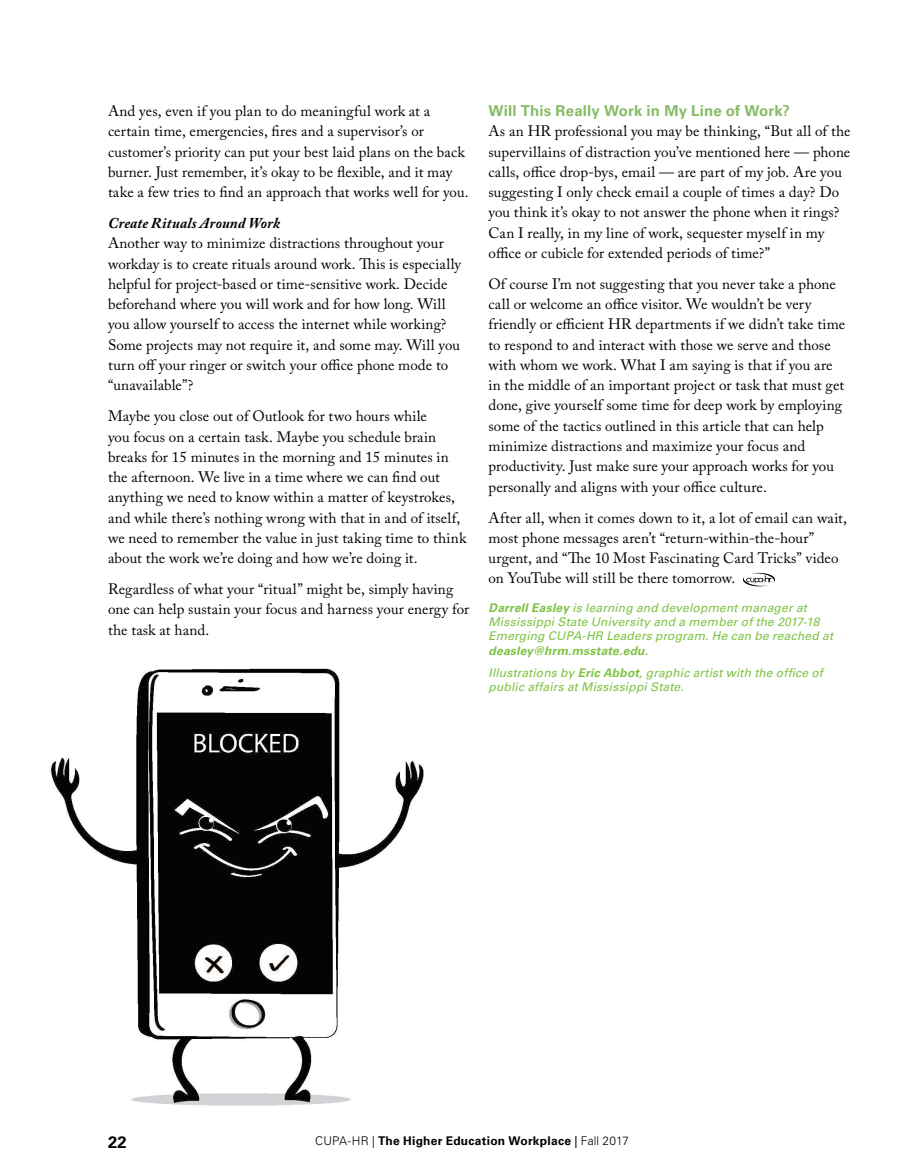
<style>
.page{position:relative;width:905px;height:1175px;background:#fff}
.page>*{position:absolute;margin:0;border:0;box-sizing:border-box;transform-origin:0 0}
.t1{font:700 16.5px "Univers LT Std";color:#000}
.t2{font:15px/20.2px "Adobe Caslon Pro";letter-spacing:.005em;color:#000}
.t3{font:700 15px "Univers LT Std";letter-spacing:.01em;color:#86bc65}
.t4{font:italic 700 15px "Adobe Caslon Pro";letter-spacing:.01em;color:#000}
.t5{font:italic 12px/14.4px "Univers LT Std";letter-spacing:.015em;color:#7dc242}
.t6{font:700 12px "Univers LT Std";letter-spacing:.02em;color:#000}
.s1{font-weight:700}
.s2{font-weight:300}
.s3{font-weight:400}
</style>
<div class="page">
<svg style="left:743px;top:573px;width:32px;height:13px"></svg>
<img style="left:50px;top:668px;width:374px;height:438px">
<p class="t2" style="left:108px;top:101px;width:362px">And yes, even if you plan to do meaningful work at a certain time, emergencies, fires and a supervisor’s or customer’s priority can put your best laid plans on the back burner. Just remember, it’s okay to be flexible, and it may take a few tries to find an approach that works well for you.</p>
<p class="t4" style="left:108px;top:214px;width:173px">Create Rituals Around Work</p>
<p class="t2" style="left:108px;top:233px;width:354px">Another way to minimize distractions throughout your workday is to create rituals around work. This is especially helpful for project-based or time-sensitive work. Decide beforehand where you will work and for how long. Will you allow yourself to access the internet while working?<br>Some projects may not require it, and some may. Will you turn off your ringer or switch your office phone mode to “unavailable”?</p>
<p class="t2" style="left:108px;top:406px;width:360px">Maybe you close out of Outlook for two hours while<br>you focus on a certain task. Maybe you schedule brain breaks for 15 minutes in the morning and 15 minutes in the afternoon. We live in a time where we can find out anything we need to know within a matter of keystrokes, and while there’s nothing wrong with that in and of itself, we need to remember the value in just taking time to think about the work we’re doing and how we’re doing it.</p>
<p class="t2" style="left:108px;top:579px;width:363px">Regardless of what your “ritual” might be, simply having one can help sustain your focus and harness your energy for the task at hand.</p>
<p class="t3" style="left:488px;top:102px;width:303px">Will This Really Work in My Line of Work?</p>
<p class="t2" style="left:488px;top:121px;width:363px">As an HR professional you may be thinking, “But all of the supervillains of distraction you’ve mentioned here — phone calls, office drop-bys, email — are part of my job. Are you suggesting I only check email a couple of times a day? Do you think it’s okay to not answer the phone when it rings?<br>Can I really, in my line of work, sequester myself in my office or cubicle for extended periods of time?”</p>
<p class="t2" style="left:488px;top:274px;width:358px">Of course I’m not suggesting that you never take a phone call or welcome an office visitor. We wouldn’t be very friendly or efficient HR departments if we didn’t take time to respond to and interact with those we serve and those with whom we work. What I am saying is that if you are in the middle of an important project or task that must get done, give yourself some time for deep work by employing some of the tactics outlined in this article that can help minimize distractions and maximize your focus and productivity. Just make sure your approach works for you personally and aligns with your office culture.</p>
<p class="t2" style="left:488px;top:507px;width:360px">After all, when it comes down to it, a lot of email can wait, most phone messages aren’t “return-within-the-hour” urgent, and “The 10 Most Fascinating Card Tricks” video on YouTube will still be there tomorrow.</p>
<p class="t5" style="left:488px;top:600px;width:346px"><span class="s1">Darrell Easley</span> is learning and development manager at<br>Mississippi State University and a member of the 2017-18<br>Emerging CUPA-HR Leaders program. He can be reached at</p>
<p class="t5" style="left:488px;top:639px;width:336px;line-height:22.2px"><span class="s1">deasley@hrm.msstate.edu.<br></span>Illustrations by <span class="s1">Eric Abbot</span>, graphic artist with the office of</p>
<p class="t5" style="left:488px;top:680px;width:197px">public affairs at Mississippi State.</p>
<p class="t1" style="left:108px;top:1132px;width:20px">22</p>
<p class="t6" style="left:315px;top:1134px;width:315px"><span class="s2">CUPA-HR |</span> The Higher Education Workplace <span class="s3">|</span> <span class="s2">Fall 2017</span></p>
</div>
